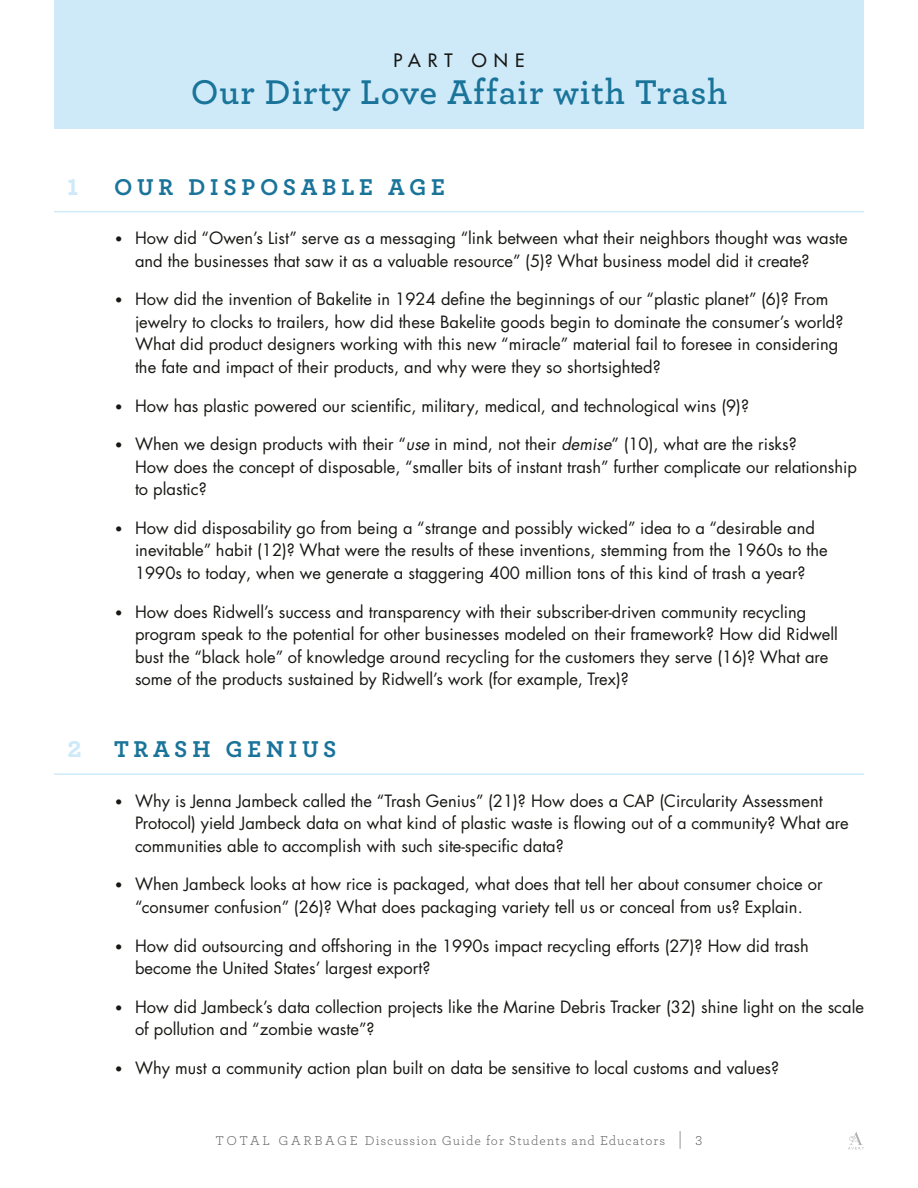
<style>
.page{position:relative;width:918px;height:1188px;background:#fff}
.page>*{position:absolute;margin:0;border:0;box-sizing:border-box;transform-origin:0 0}
.Paragraph_Style_1{font:600 36px "Archer";letter-spacing:.025em;color:#1a749a}
._1{font:700 24px "Archer";letter-spacing:.2em;color:#1a749a}
._1-2{font:900 24px "Archer";color:#ceeaf9}
.Body{font:500 18px "Futura LT Pro";letter-spacing:.4em;color:#171714}
.t1{font:16.5px/22.5px "Futura LT Pro";color:#171714}
.t2{font:13.5px "Archer";letter-spacing:.075em;color:#6e6e6d}
.s1{font-size:13.5px}
.s2{font-style:italic}
.s3{font-size:19.05px}
</style>
<div class="page">
<svg style="left:848px;top:1132px;width:16px;height:17px"></svg>
<hr style="left:54px;top:211px;width:810px;height:1px;background:#ceeaf9">
<hr style="left:54px;top:773px;width:810px;height:2px;background:#ceeaf9">
<div style="left:54px;top:0;width:810px;height:128px;background:#ceeaf9"></div>
<p class="Body" style="left:393px;top:47px;width:133px">PART ONE</p>
<p class="Paragraph_Style_1" style="left:191px;top:66px;width:538px">Our Dirty Love Affair with Trash</p>
<p class="_1-2" style="left:68px;top:168px;width:12px">1</p>
<p class="_1" style="left:114px;top:168px;width:333px">OUR DISPOSABLE AGE</p>
<p class="t1" style="left:135px;top:227px;width:714px;text-indent:-20px"><span class="s1">•</span> How did “Owen’s List” serve as a messaging “link between what their neighbors thought was waste and the businesses that saw it as a valuable resource” (5)? What business model did it create?</p>
<p class="t1" style="left:135px;top:288px;width:710px;text-indent:-20px"><span class="s1">•</span> How did the invention of Bakelite in 1924 define the beginnings of our “plastic planet” (6)? From jewelry to clocks to trailers, how did these Bakelite goods begin to dominate the consumer’s world?<br>What did product designers working with this new “miracle” material fail to foresee in considering the fate and impact of their products, and why were they so shortsighted?</p>
<p class="t1" style="left:115px;top:394px;width:636px"><span class="s1">•</span> How has plastic powered our scientific, military, medical, and technological wins (9)?</p>
<p class="t1" style="left:135px;top:433px;width:723px;text-indent:-20px"><span class="s1">•</span> When we design products with their “<span class="s2">use</span> in mind, not their <span class="s2">demise</span>” (10), what are the risks?<br>How does the concept of disposable, “smaller bits of instant trash” further complicate our relationship to plastic?</p>
<p class="t1" style="left:135px;top:516px;width:694px;text-indent:-20px"><span class="s1">•</span> How did disposability go from being a “strange and possibly wicked” idea to a “desirable and inevitable” habit (12)? What were the results of these inventions, stemming from the 1960s to the<br>1990s to today, when we generate a staggering 400 million tons of this kind of trash a year?</p>
<p class="t1" style="left:135px;top:600px;width:704px;text-indent:-20px"><span class="s1">•</span> How does Ridwell’s success and transparency with their subscriber-driven community recycling program speak to the potential for other businesses modeled on their framework? How did Ridwell bust the “black hole” of knowledge around recycling for the customers they serve (16)? What are some of the products sustained by Ridwell’s work (for example, Trex)?</p>
<p class="_1-2" style="left:68px;top:730px;width:15px">2</p>
<p class="_1" style="left:114px;top:730px;width:224px">TRASH GENIUS</p>
<p class="t1" style="left:135px;top:789px;width:715px;text-indent:-20px"><span class="s1">•</span> Why is Jenna Jambeck called the “Trash Genius” (21)? How does a CAP (Circularity Assessment<br>Protocol) yield Jambeck data on what kind of plastic waste is flowing out of a community? What are communities able to accomplish with such site-specific data?</p>
<p class="t1" style="left:115px;top:873px;width:709px;text-align:center"><span class="s1">•</span> When Jambeck looks at how rice is packaged, what does that tell her about consumer choice or “consumer confusion” (26)? What does packaging variety tell us or conceal from us? Explain.</p>
<p class="t1" style="left:135px;top:934px;width:675px;text-indent:-20px"><span class="s1">•</span> How did outsourcing and offshoring in the 1990s impact recycling efforts (27)? How did trash become the United States’ largest export?</p>
<p class="t1" style="left:135px;top:995px;width:731px;text-indent:-20px"><span class="s1">•</span> How did Jambeck’s data collection projects like the Marine Debris Tracker (32) shine light on the scale of pollution and “zombie waste”?</p>
<p class="t1" style="left:115px;top:1056px;width:666px"><span class="s1">•</span> Why must a community action plan built on data be sensitive to local customs and values?</p>
<p class="t2" style="left:216px;top:1131px;width:488px">TOTA L G A R BAG E Discussion Guide for Students and Educators <span class="s3">|</span> 3</p>
</div>
